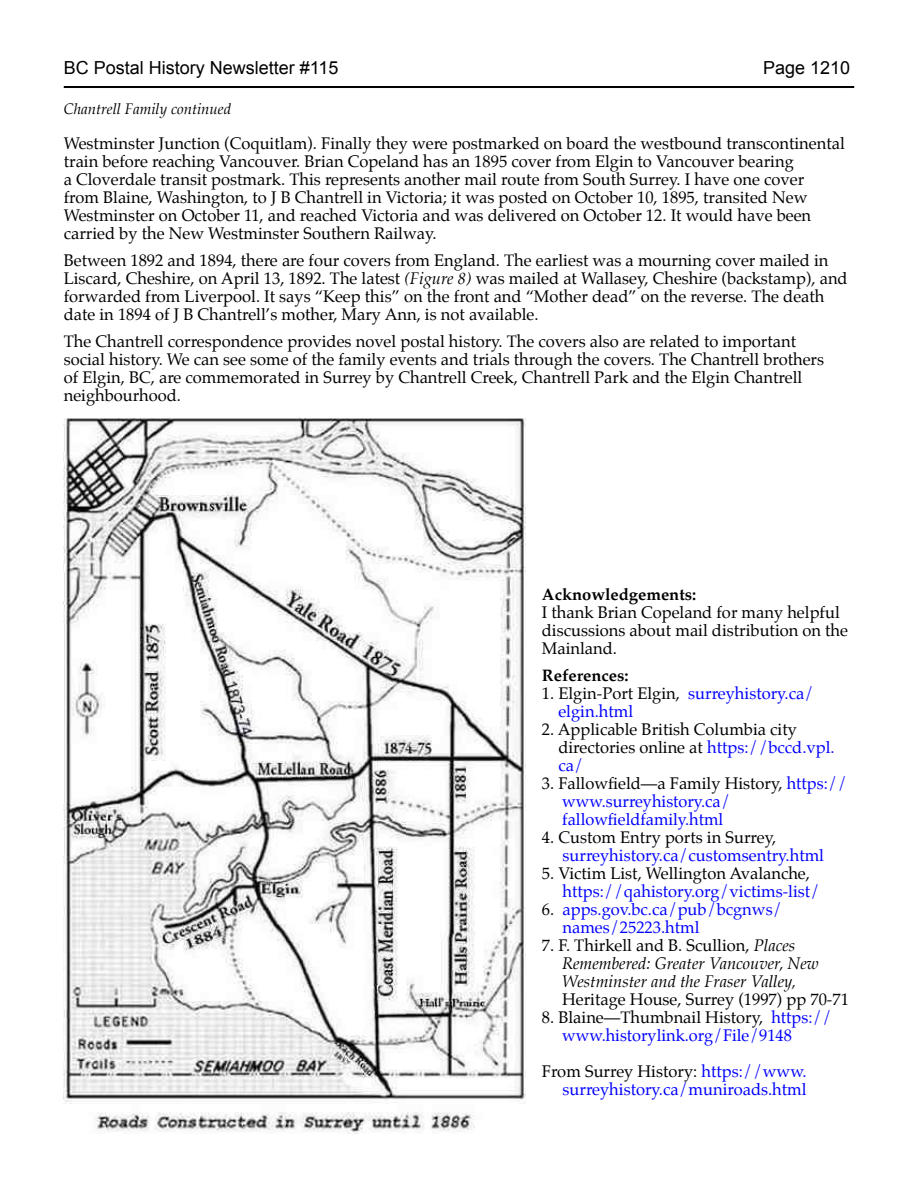
<style>
.page{position:relative;width:918px;height:1188px;background:#fff}
.page>*{position:absolute;margin:0;border:0;box-sizing:border-box;transform-origin:0 0}
.t1{font:18px "Arial";color:#000}
.t2{font:16.5px/18px "Palatino";color:#000}
.t3{font:16.5px "Palatino";color:#00f}
.t4{font:italic 16.5px/18px "Palatino";color:#000}
.t5{font:700 16.5px "Palatino";color:#000}
.t6{font:italic 15px "Palatino";color:#000}
.s1{font-style:italic}
.s2{color:#00f}
.s3{color:#000}
.s4{font-style:normal}
</style>
<div class="page">
<hr style="left:64px;top:86px;width:790px;height:1px;background:#000">
<hr style="left:64px;top:87px;width:790px;height:1px;background:#000">
<img style="left:64px;top:418px;width:461px;height:716px">
<p class="t1" style="left:64px;top:55px;width:276px">BC Postal History Newsletter #115</p>
<p class="t1" style="left:763px;top:55px;width:89px">Page 1210</p>
<p class="t6" style="left:64px;top:97px;width:169px">Chantrell Family continued</p>
<p class="t2" style="left:64px;top:134px;width:783px">Westminster Junction (Coquitlam). Finally they were postmarked on board the westbound transcontinental train before reaching Vancouver. Brian Copeland has an 1895 cover from Elgin to Vancouver bearing<br>a Cloverdale transit postmark. This represents another mail route from South Surrey. I have one cover<br>from Blaine, Washington, to J B Chantrell in Victoria; it was posted on October 10, 1895, transited New Westminster on October 11, and reached Victoria and was delivered on October 12. It would have been carried by the New Westminster Southern Railway.</p>
<p class="t2" style="left:64px;top:251px;width:785px">Between 1892 and 1894, there are four covers from England. The earliest was a mourning cover mailed in Liscard, Cheshire, on April 13, 1892. The latest <span class="s1">(Figure 8)</span> was mailed at Wallasey, Cheshire (backstamp), and forwarded from Liverpool. It says “Keep this” on the front and “Mother dead” on the reverse. The death date in 1894 of J B Chantrell’s mother, Mary Ann, is not available.</p>
<p class="t2" style="left:64px;top:332px;width:762px">The Chantrell correspondence provides novel postal history. The covers also are related to important social history. We can see some of the family events and trials through the covers. The Chantrell brothers of Elgin, BC, are commemorated in Surrey by Chantrell Creek, Chantrell Park and the Elgin Chantrell neighbourhood.</p>
<p class="t5" style="left:542px;top:580px;width:156px">Acknowledgements:</p>
<p class="t2" style="left:542px;top:603px;width:308px">I thank Brian Copeland for many helpful discussions about mail distribution on the<br>Mainland.</p>
<p class="t5" style="left:542px;top:661px;width:88px">References:</p>
<p class="t2" style="left:542px;top:684px;width:274px">1. Elgin-Port Elgin, <span class="s2">surreyhistory.ca/</span></p>
<p class="t3" style="left:558px;top:697px;width:76px">elgin.html</p>
<p class="t2" style="left:542px;top:720px;width:257px">2. Applicable British Columbia city</p>
<p class="t2" style="left:558px;top:738px;width:278px">directories online at <span class="s2">https://bccd.vpl.</span></p>
<p class="t3" style="left:558px;top:751px;width:27px">ca/</p>
<p class="t2" style="left:542px;top:774px;width:307px">3. Fallowfield—a Family History, <span class="s2">https://</span></p>
<p class="t3" style="left:562px;top:787px;width:170px">www.surreyhistory.ca/</p>
<p class="t3" style="left:562px;top:805px;width:162px">fallowfieldfamily.html</p>
<p class="t2" style="left:542px;top:828px;width:236px">4. Custom Entry ports in Surrey,</p>
<p class="t3" style="left:563px;top:841px;width:263px">surreyhistory.ca/customsentry.html</p>
<p class="t2" style="left:542px;top:864px;width:270px">5. Victim List, Wellington Avalanche,</p>
<p class="t3" style="left:563px;top:877px;width:259px">https://qahistory.org/victims-list/</p>
<p class="t3" style="left:542px;top:895px;width:242px"><span class="s3">6.</span> apps.gov.bc.ca/pub/bcgnws/</p>
<p class="t3" style="left:563px;top:913px;width:139px">names/25223.html</p>
<p class="t4" style="left:562px;top:936px;width:288px;text-indent:-20px"><span class="s4">7. F. Thirkell and B. Scullion,</span> Places Remembered: Greater Vancouver, New Westminster and the Fraser Valley, <span class="s4">Heritage House, Surrey (1997) pp 70-71</span></p>
<p class="t2" style="left:542px;top:1008px;width:292px">8. Blaine—Thumbnail History, <span class="s2">https://</span></p>
<p class="t3" style="left:562px;top:1021px;width:231px">www.historylink.org/File/9148</p>
<p class="t2" style="left:542px;top:1062px;width:266px">From Surrey History: <span class="s2">https://www.</span></p>
<p class="t3" style="left:563px;top:1075px;width:246px">surreyhistory.ca/muniroads.html</p>
</div>
